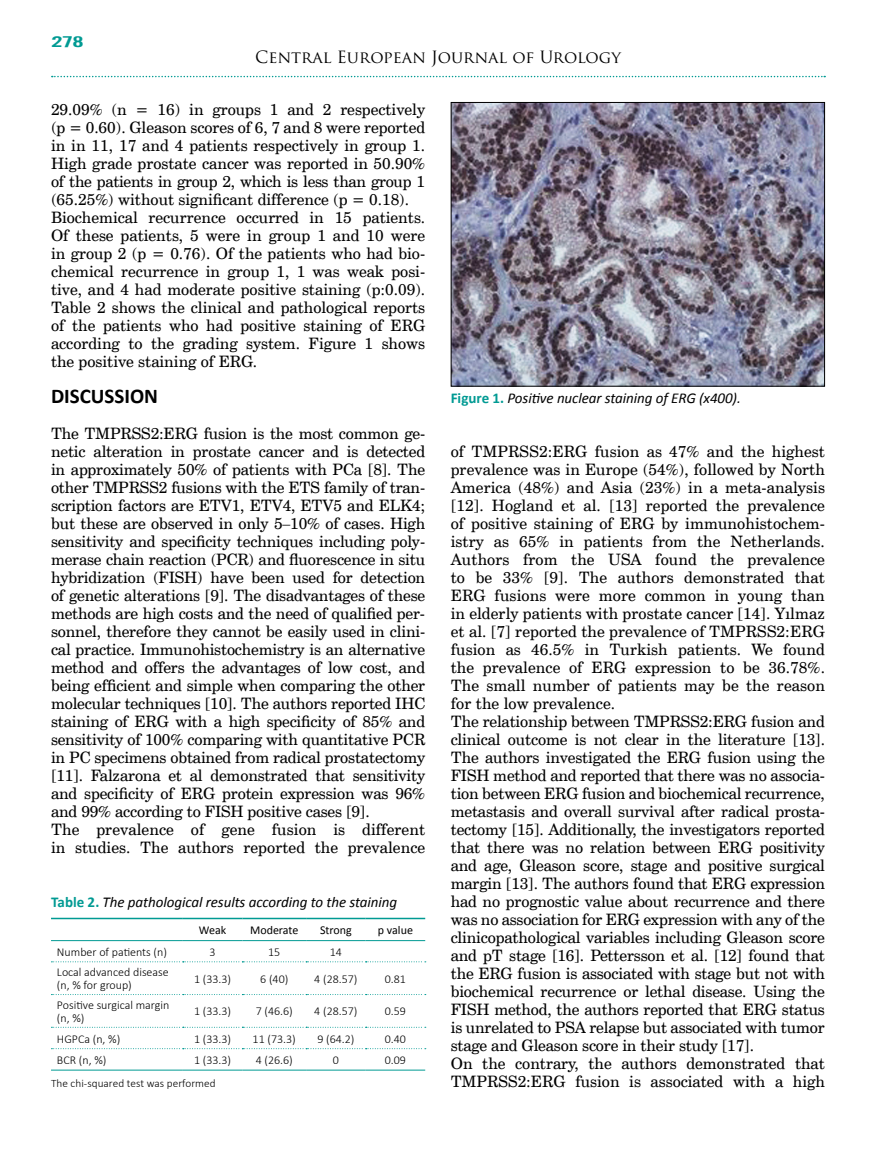
<style>
.page{position:relative;width:893px;height:1174px;background:#fff}
.page>*{position:absolute;margin:0;border:0;box-sizing:border-box;transform-origin:0 0}
.t1{font:700 21px "Calibri";color:#000}
.t2{font:16.5px "Trajan Pro";color:#000}
.t3{font:15.75px/18px "Cent Schbook EU";letter-spacing:-.01em;color:#000}
.t4{font:italic 15px "Calibri";letter-spacing:-.005em;color:#000}
.t5{font:15px "Alternate Gothic No 2 EU";color:#009a93;scale:2 1}
.t6{font:300 12px/13.5px "Calibri";color:#000}
.t7{font:12px "Calibri";color:#000}
.t8{font:300 11.25px "Calibri";letter-spacing:.005em;color:#000}
.s1{font-weight:700;font-style:normal;color:#009a93}
</style>
<div class="page">
<svg style="left:52px;top:76px;width:773px;height:1px"></svg>
<hr style="left:51px;top:1069px;width:132px;height:1px;background:#009a93">
<hr style="left:183px;top:1069px;width:59px;height:1px;background:#009a93">
<hr style="left:242px;top:1069px;width:64px;height:1px;background:#009a93">
<hr style="left:306px;top:1069px;width:60px;height:1px;background:#009a93">
<hr style="left:366px;top:1069px;width:59px;height:1px;background:#009a93">
<hr style="left:51px;top:917px;width:132px;height:2px;background:#009a93">
<hr style="left:183px;top:917px;width:59px;height:2px;background:#009a93">
<hr style="left:242px;top:917px;width:64px;height:2px;background:#009a93">
<hr style="left:306px;top:917px;width:60px;height:2px;background:#009a93">
<hr style="left:366px;top:917px;width:59px;height:2px;background:#009a93">
<svg style="left:51px;top:961px;width:375px;height:1px"></svg>
<svg style="left:51px;top:994px;width:375px;height:1px"></svg>
<hr style="left:51px;top:940px;width:132px;height:1px;background:#009a93">
<hr style="left:183px;top:940px;width:59px;height:1px;background:#009a93">
<hr style="left:242px;top:940px;width:64px;height:1px;background:#009a93">
<hr style="left:306px;top:940px;width:60px;height:1px;background:#009a93">
<hr style="left:366px;top:940px;width:59px;height:1px;background:#009a93">
<svg style="left:51px;top:1027px;width:375px;height:1px"></svg>
<svg style="left:51px;top:1048px;width:375px;height:1px"></svg>
<img style="left:453px;top:104px;width:370px;height:280px">
<div style="left:451px;top:102px;width:374px;height:284px;border:1px solid #000"></div>
<p class="t5" style="left:51px;top:33px;width:18px">278</p>
<p class="t2" style="left:255px;top:47px;width:367px">Central European Journal of Urology</p>
<p class="t3" style="left:51px;top:101px;width:376px">29.09% (n = 16) in groups 1 and 2 respectively (p = 0.60). Gleason scores of 6, 7 and 8 were reported in in 11, 17 and 4 patients respectively in group 1.<br>High grade prostate cancer was reported in 50.90% of the patients in group 2, which is less than group 1 (65.25%) without significant difference (p = 0.18).<br>Biochemical recurrence occurred in 15 patients.<br>Of these patients, 5 were in group 1 and 10 were in group 2 (p = 0.76). Of the patients who had bio&shy;chemical recurrence in group 1, 1 was weak posi&shy;tive, and 4 had moderate positive staining (p:0.09).<br>Table 2 shows the clinical and pathological reports of the patients who had positive staining of ERG according to the grading system. Figure 1 shows the positive staining of ERG.</p>
<h1 class="t1" style="left:51px;top:382px;width:109px">DISCUSSION</h1>
<p class="t3" style="left:51px;top:425px;width:376px">The TMPRSS2:ERG fusion is the most common ge&shy;netic alteration in prostate cancer and is detected in approximately 50% of patients with PCa [8]. The other TMPRSS2 fusions with the ETS family of tran&shy;scription factors are ETV1, ETV4, ETV5 and ELK4; but these are observed in only 5–10% of cases. High sensitivity and specificity techniques including poly&shy;merase chain reaction (PCR) and fluorescence in situ hybridization (FISH) have been used for detection of genetic alterations [9]. The disadvantages of these methods are high costs and the need of qualified per&shy;sonnel, therefore they cannot be easily used in clini&shy;cal practice. Immunohistochemistry is an alternative method and offers the advantages of low cost, and being efficient and simple when comparing the other molecular techniques [10]. The authors reported IHC staining of ERG with a high specificity of 85% and sensitivity of 100% comparing with quantitative PCR in PC specimens obtained from radical prostatectomy [11]. Falzarona et al demonstrated that sensitivity and specificity of ERG protein expression was 96% and 99% according to FISH positive cases [9].<br>The prevalence of gene fusion is different in studies. The authors reported the prevalence</p>
<p class="t4" style="left:51px;top:892px;width:348px"><span class="s1">Table 2.</span> The pathological results according to the staining</p>
<p class="t7" style="left:199px;top:922px;width:29px">Weak</p>
<p class="t7" style="left:250px;top:922px;width:50px">Moderate</p>
<p class="t7" style="left:320px;top:922px;width:33px">Strong</p>
<p class="t7" style="left:378px;top:922px;width:37px">p value</p>
<p class="t6" style="left:57px;top:944px;width:111px">Number of patients (n)</p>
<p class="t6" style="left:210px;top:944px;width:8px">3</p>
<p class="t6" style="left:268px;top:944px;width:14px">15</p>
<p class="t6" style="left:330px;top:944px;width:14px">14</p>
<p class="t6" style="left:57px;top:965px;width:113px">Local advanced disease (n, % for group)</p>
<p class="t6" style="left:194px;top:971px;width:39px">1 (33.3)</p>
<p class="t6" style="left:260px;top:971px;width:30px">6 (40)</p>
<p class="t6" style="left:314px;top:971px;width:45px">4 (28.57)</p>
<p class="t6" style="left:385px;top:971px;width:23px">0.81</p>
<p class="t6" style="left:57px;top:997px;width:114px">Positive surgical margin (n, %)</p>
<p class="t6" style="left:194px;top:1004px;width:39px">1 (33.3)</p>
<p class="t6" style="left:256px;top:1004px;width:39px">7 (46.6)</p>
<p class="t6" style="left:314px;top:1004px;width:45px">4 (28.57)</p>
<p class="t6" style="left:385px;top:1004px;width:23px">0.59</p>
<p class="t6" style="left:57px;top:1031px;width:65px">HGPCa (n, %)</p>
<p class="t6" style="left:194px;top:1031px;width:39px">1 (33.3)</p>
<p class="t6" style="left:253px;top:1031px;width:45px">11 (73.3)</p>
<p class="t6" style="left:317px;top:1031px;width:39px">9 (64.2)</p>
<p class="t6" style="left:385px;top:1031px;width:23px">0.40</p>
<p class="t6" style="left:57px;top:1053px;width:51px">BCR (n, %)</p>
<p class="t6" style="left:194px;top:1053px;width:39px">1 (33.3)</p>
<p class="t6" style="left:256px;top:1053px;width:39px">4 (26.6)</p>
<p class="t6" style="left:333px;top:1053px;width:8px">0</p>
<p class="t6" style="left:385px;top:1053px;width:23px">0.09</p>
<p class="t8" style="left:51px;top:1076px;width:166px">The chi-squared test was performed</p>
<p class="t4" style="left:451px;top:388px;width:292px"><span class="s1">Figure 1.</span> Positive nuclear staining of ERG (x400).</p>
<p class="t3" style="left:451px;top:443px;width:376px">of TMPRSS2:ERG fusion as 47% and the highest prevalence was in Europe (54%), followed by North America (48%) and Asia (23%) in a meta-analysis [12]. Hogland et al. [13] reported the prevalence of positive staining of ERG by immunohistochem&shy;istry as 65% in patients from the Netherlands.<br>Authors from the USA found the prevalence to be 33% [9]. The authors demonstrated that ERG fusions were more common in young than in elderly patients with prostate cancer [14]. Yılmaz et al. [7] reported the prevalence of TMPRSS2:ERG fusion as 46.5% in Turkish patients. We found the prevalence of ERG expression to be 36.78%.<br>The small number of patients may be the reason for the low prevalence.<br>The relationship between TMPRSS2:ERG fusion and clinical outcome is not clear in the literature [13].<br>The authors investigated the ERG fusion using the FISH method and reported that there was no associa&shy;tion between ERG fusion and biochemical recurrence, metastasis and overall survival after radical prosta&shy;tectomy [15]. Additionally, the investigators reported that there was no relation between ERG positivity and age, Gleason score, stage and positive surgical margin [13]. The authors found that ERG expression had no prognostic value about recurrence and there was no association for ERG expression with any of the clinicopathological variables including Gleason score and pT stage [16]. Pettersson et al. [12] found that the ERG fusion is associated with stage but not with biochemical recurrence or lethal disease. Using the FISH method, the authors reported that ERG status is unrelated to PSA relapse but associated with tumor stage and Gleason score in their study [17].<br>On the contrary, the authors demonstrated that TMPRSS2:ERG fusion is associated with a high</p>
</div>
